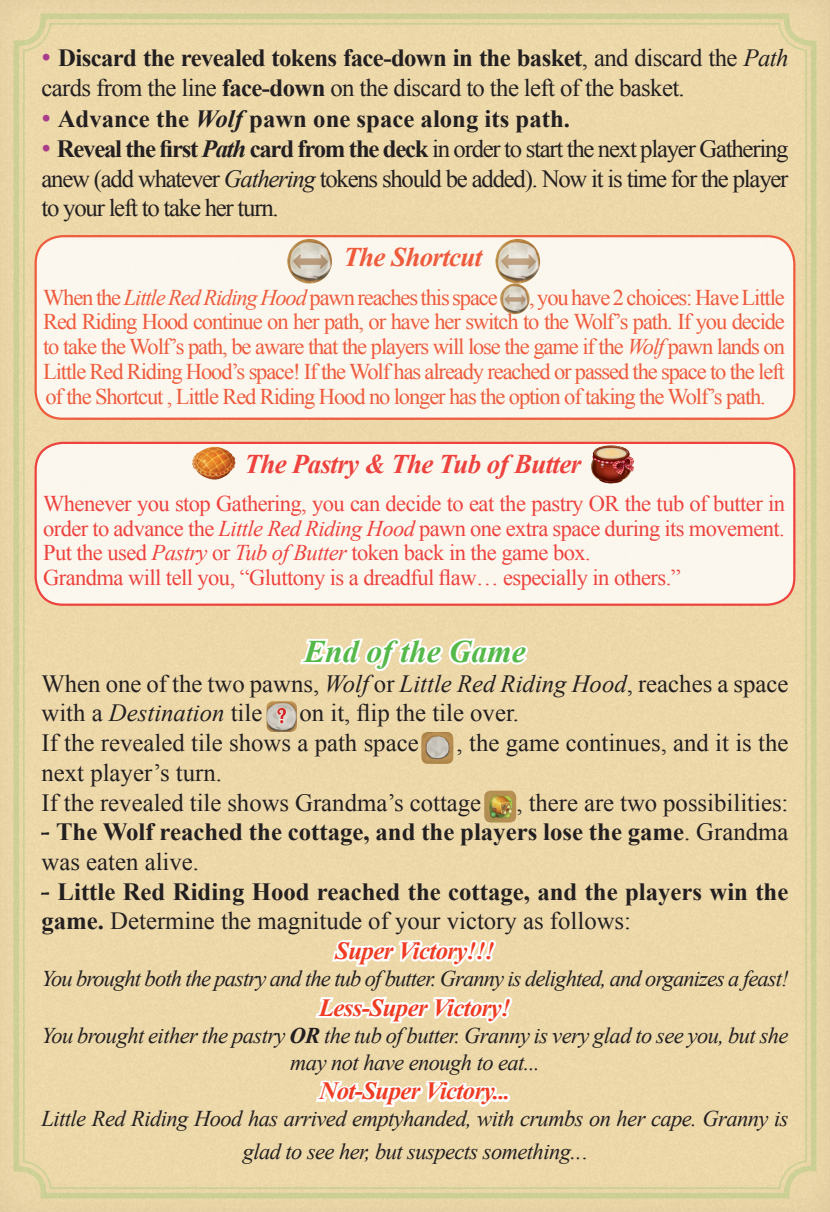
<style>
.page{position:relative;width:830px;height:1212px;background:#fff}
.page>*{position:absolute;margin:0;border:0;box-sizing:border-box;transform-origin:0 0}
.t1{font:italic 700 31.5px "Times New Roman";color:#55b949}
.t2{font:italic 700 27px "Times New Roman";letter-spacing:-.025em;color:#ee1d23}
.t3{font:italic 700 27px "Times New Roman";letter-spacing:-.025em;color:#ef3c22}
.t4{font:24.75px/29.7px "Times New Roman";color:#231f20}
.t5{font:700 24.75px/29.7px "Times New Roman";color:#231f20}
.t6{font:24.75px/29.7px "Times New Roman";letter-spacing:-.025em;color:#231f20}
.t7{font:italic 700 24.75px "Times New Roman";letter-spacing:-.025em;color:#ef3c22}
.t8{font:22.5px/24.8px "Times New Roman";letter-spacing:-.05em;color:#ef3c22;text-align:justify}
.t9{font:italic 22.5px/27px "Times New Roman";letter-spacing:-.025em;color:#231f20;text-align:center}
.t10{font:22.5px/24.8px "Times New Roman";letter-spacing:-.025em;color:#ee1d23}
.s1{font-size:27px;color:#a93d8b}
.s2{font-weight:700}
.s3{font-style:italic}
.s4{font-weight:400;font-size:27px;color:#a93d8b}
.s5{font-weight:700;font-style:italic}
.s6{font-family:"Equestria";font-weight:400}
.s7{font-weight:400}
.s8{font-style:normal}
</style>
<div class="page">
<div style="left:11px;top:11px;width:807px;height:1190px;background:#ecd8a9"></div>
<svg style="left:297px;top:621px;width:234px;height:62px"></svg>
<svg style="left:312px;top:747px;width:203px;height:465px;background:#eddbb1"></svg>
<div style="left:36px;top:236px;width:758px;height:183px;background:#fbf7ee;border-radius:27px"></div>
<div style="left:35px;top:235px;width:760px;height:185px;border:2px solid #ef3c22;border-radius:27px"></div>
<img style="left:495px;top:239px;width:45px;height:44px;border-radius:22px">
<img style="left:287px;top:239px;width:45px;height:44px;border-radius:22px">
<img style="left:500px;top:284px;width:29px;height:30px;border-radius:15px">
<div style="left:36px;top:443px;width:758px;height:162px;background:#fbf7ee;border-radius:27px"></div>
<div style="left:35px;top:442px;width:760px;height:164px;border:2px solid #ee1d23;border-radius:27px"></div>
<img style="left:185px;top:433px;width:58px;height:57px;border-radius:29px">
<img style="left:582px;top:434px;width:57px;height:58px;border-radius:29px">
<img style="left:484px;top:791px;width:32px;height:31px">
<img style="left:421px;top:732px;width:32px;height:32px">
<img style="left:266px;top:701px;width:31px;height:31px">
<p class="t6" style="left:41px;top:43px;width:748px"><span class="s1">•</span> <span class="s2">Discard the revealed tokens face-down in the basket</span>, and discard the <span class="s3">Path </span>cards from the line <span class="s2">face-down</span> on the discard to the left of the basket.</p>
<p class="t5" style="left:41px;top:104px;width:529px"><span class="s4">•</span> Advance the <span class="s3">Wolf</span> pawn one space along its path.</p>
<p class="t4" style="left:41px;top:133px;width:748px;text-align:justify"><span class="s1">•</span> <span class="s2">Reveal the first</span> <span class="s5">Path</span> <span class="s2">card from the deck</span> in order to start the next player Gathering anew (add whatever <span class="s3">Gathering</span> tokens should be added). Now it is time for the player to your left to take her turn.</p>
<p class="t3" style="left:343px;top:239px;width:140px">The Shortcut</p>
<p class="t8" style="left:43px;top:284px;width:456px">When the <span class="s3">Little Red Riding Hood</span> pawn reaches this space</p>
<p class="t8" style="left:43px;top:284px;width:743px;text-indent:485px">, you have 2 choices: Have Little Red Riding Hood continue on her path, or have her switch to the Wolf’s path. If you decide to take the Wolf’s path, be aware that the players will lose the game if the <span class="s3">Wolf</span> pawn lands on Little Red Riding Hood’s space! If the Wolf has already reached or passed the space to the left of the Shortcut , Little Red Riding Hood no longer has the option of taking the Wolf’s path.</p>
<p class="t2" style="left:244px;top:445px;width:338px">The Pastry &amp; The Tub of Butter</p>
<p class="t10" style="left:43px;top:491px;width:743px">Whenever you stop Gathering, you can decide to eat the pastry OR the tub of butter in order to advance the <span class="s3">Little Red Riding Hood</span> pawn one extra space during its movement.<br>Put the used <span class="s3">Pastry</span> or <span class="s3">Tub of Butter</span> token back in the game box.<br>Grandma will tell you, “Gluttony is a dreadful flaw… especially in others.”</p>
<p class="t1" style="left:304px;top:629px;width:223px">End of the Game</p>
<p class="t4" style="left:41px;top:668px;width:748px">When one of the two pawns, <span class="s3">Wolf</span> or <span class="s3">Little Red Riding Hood</span>, reaches a space with a <span class="s3">Destination</span> tile</p>
<p class="t4" style="left:41px;top:698px;width:479px;text-indent:258px">on it, flip the tile over.<br>If the revealed tile shows a path space</p>
<p class="t4" style="left:456px;top:727px;width:333px">, the game continues, and it is the</p>
<p class="t4" style="left:41px;top:757px;width:441px">next player’s turn.<br>If the revealed tile shows Grandma’s cottage</p>
<p class="t4" style="left:516px;top:787px;width:273px">, there are two possibilities:</p>
<p class="t5" style="left:41px;top:816px;width:748px"><span class="s6">-</span> The Wolf reached the cottage, and the players lose the game<span class="s7">. Grandma was eaten alive.</span></p>
<p class="t5" style="left:41px;top:876px;width:748px"><span class="s6">-</span> Little Red Riding Hood reached the cottage, and the players win the</p>
<p class="t4" style="left:41px;top:906px;width:591px"><span class="s2">game.</span> Determine the magnitude of your victory as follows:</p>
<p class="t7" style="left:335px;top:933px;width:161px">Super Victory!!!</p>
<p class="t9" style="left:41px;top:964px;width:748px">You brought both the pastry and the tub of butter. Granny is delighted, and organizes a feast!</p>
<p class="t7" style="left:319px;top:990px;width:193px">Less-Super Victory!</p>
<p class="t9" style="left:41px;top:1021px;width:748px">You brought either the pastry <span class="s2">OR</span> the tub of butter. Granny is very glad to see you, but she may not have enough to eat...</p>
<p class="t7" style="left:319px;top:1074px;width:192px">Not-Super Victory...</p>
<p class="t9" style="left:41px;top:1102px;width:748px;line-height:32.4px">Little Red Riding Hood has arrived emptyhanded, with crumbs on her cape. Granny is glad to see her, but suspects something..<span class="s8">.</span></p>
</div>
